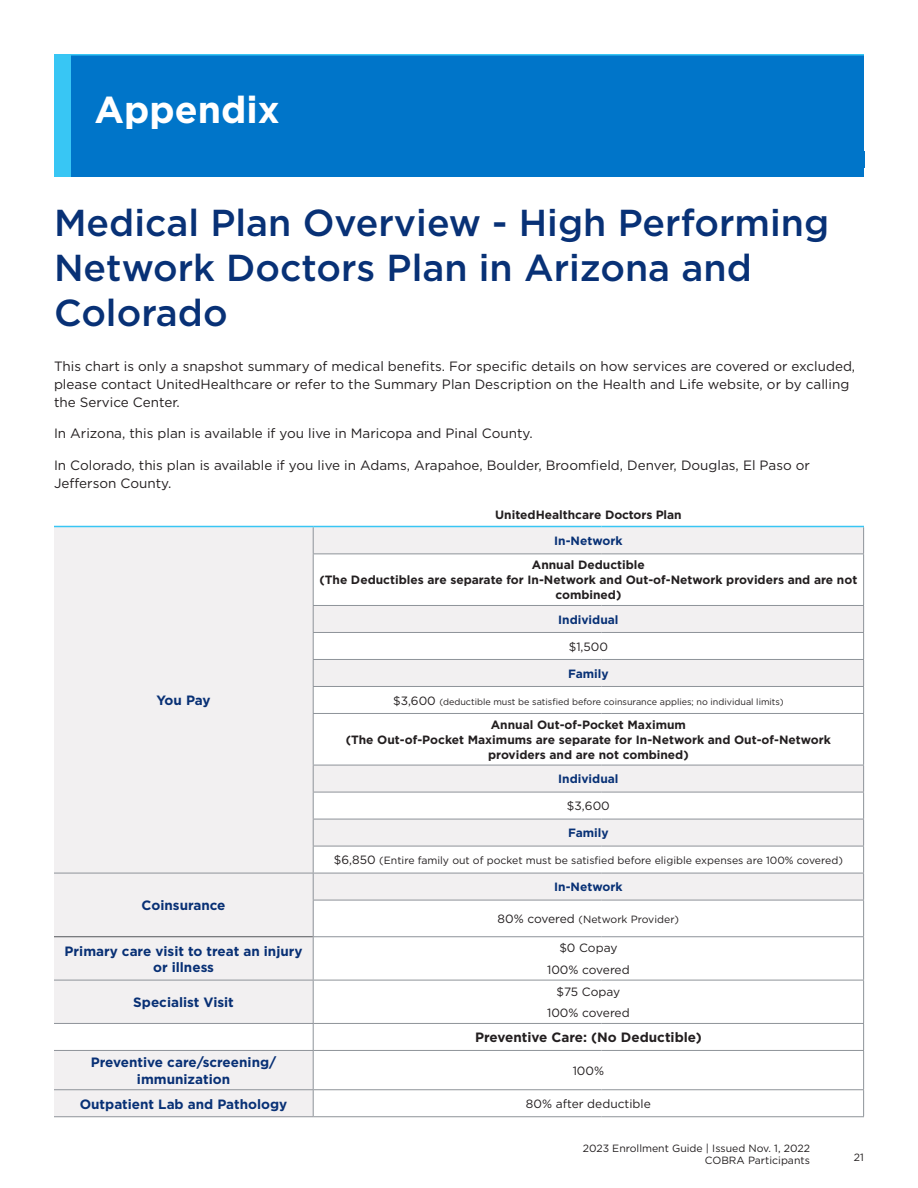
<style>
.page{position:relative;width:918px;height:1188px;background:#fff}
.page>*{position:absolute;margin:0;border:0;box-sizing:border-box;transform-origin:0 0}
.t1{font:500 37.5px/45px "Gotham";color:#083176}
.t2{font:700 37.5px "Gotham";color:#fff}
.t3{font:13.5px/18px "Gotham";color:#231f20}
.t4{font:700 13.5px/16.5px "Gotham";color:#083075;text-align:center}
.t5{font:700 13.5px "Gotham";color:#231f20}
.t6{font:700 13.5px "Gotham";color:#083176}
.t7{font:700 12px/15px "Gotham";color:#231f20;text-align:center}
.t8{font:12px/21.8px "Gotham";color:#231f20;text-align:center}
.t9{font:700 12px "Gotham";color:#083176}
.t10{font:10.5px/12px "Gotham";color:#231f20;text-align:right}
.t11{font:9px "Gotham";color:#231f20}
.s1{font-size:12px}
</style>
<div class="page">
<div style="left:54px;top:54px;width:810px;height:122px;background:#0075c9"></div>
<hr style="left:54px;top:54px;width:810px;height:2px;background:#38c6f4">
<svg style="left:54px;top:527px;width:809px;height:589px;fill:#f2f0f1"></svg>
<svg style="left:314px;top:606px;width:549px;height:186px"></svg>
<svg style="left:314px;top:820px;width:549px;height:80px;fill:#f2f0f1"></svg>
<div style="left:54px;top:873px;width:259px;height:64px;background:#f2f0f1"></div>
<hr style="left:313px;top:714px;width:1px;height:51px;background:#8e9399">
<hr style="left:313px;top:900px;width:289px;height:1px;background:#8e9399">
<hr style="left:602px;top:900px;width:262px;height:1px;background:#8e9399">
<hr style="left:313px;top:936px;width:289px;height:1px;background:#8e9399">
<hr style="left:602px;top:936px;width:262px;height:1px;background:#8e9399">
<hr style="left:54px;top:936px;width:259px;height:1px;background:#53565a">
<svg style="left:313px;top:527px;width:1px;height:27px"></svg>
<svg style="left:863px;top:527px;width:1px;height:27px"></svg>
<hr style="left:313px;top:554px;width:289px;height:1px;background:#8e9399">
<hr style="left:313px;top:554px;width:1px;height:51px;background:#8e9399">
<hr style="left:602px;top:554px;width:262px;height:1px;background:#8e9399">
<hr style="left:863px;top:554px;width:1px;height:51px;background:#8e9399">
<hr style="left:313px;top:605px;width:289px;height:1px;background:#8e9399">
<hr style="left:602px;top:605px;width:262px;height:1px;background:#8e9399">
<hr style="left:313px;top:873px;width:289px;height:1px;background:#8e9399">
<hr style="left:602px;top:873px;width:262px;height:1px;background:#8e9399">
<hr style="left:313px;top:980px;width:289px;height:1px;background:#8e9399">
<hr style="left:602px;top:980px;width:262px;height:1px;background:#8e9399">
<hr style="left:313px;top:1050px;width:289px;height:1px;background:#8e9399">
<hr style="left:602px;top:1050px;width:262px;height:1px;background:#8e9399">
<hr style="left:313px;top:632px;width:289px;height:1px;background:#8e9399">
<hr style="left:602px;top:632px;width:262px;height:1px;background:#8e9399">
<hr style="left:313px;top:659px;width:289px;height:1px;background:#8e9399">
<hr style="left:602px;top:659px;width:262px;height:1px;background:#8e9399">
<hr style="left:313px;top:686px;width:289px;height:1px;background:#8e9399">
<svg style="left:313px;top:606px;width:1px;height:107px"></svg>
<hr style="left:602px;top:686px;width:262px;height:1px;background:#8e9399">
<svg style="left:863px;top:606px;width:1px;height:107px"></svg>
<hr style="left:313px;top:713px;width:289px;height:1px;background:#8e9399">
<hr style="left:602px;top:713px;width:262px;height:1px;background:#8e9399">
<hr style="left:863px;top:714px;width:1px;height:51px;background:#8e9399">
<hr style="left:313px;top:765px;width:289px;height:1px;background:#8e9399">
<hr style="left:602px;top:765px;width:262px;height:1px;background:#8e9399">
<hr style="left:313px;top:792px;width:289px;height:1px;background:#8e9399">
<hr style="left:602px;top:792px;width:262px;height:1px;background:#8e9399">
<hr style="left:54px;top:873px;width:259px;height:1px;background:#8e9399">
<hr style="left:313px;top:819px;width:289px;height:1px;background:#8e9399">
<hr style="left:602px;top:819px;width:262px;height:1px;background:#8e9399">
<hr style="left:313px;top:846px;width:289px;height:1px;background:#8e9399">
<hr style="left:602px;top:846px;width:262px;height:1px;background:#8e9399">
<hr style="left:54px;top:980px;width:259px;height:1px;background:#8e9399">
<hr style="left:54px;top:1050px;width:259px;height:1px;background:#8e9399">
<hr style="left:54px;top:1089px;width:259px;height:1px;background:#8e9399">
<hr style="left:54px;top:1116px;width:259px;height:1px;background:#8e9399">
<svg style="left:313px;top:765px;width:1px;height:135px"></svg>
<svg style="left:863px;top:765px;width:1px;height:135px"></svg>
<hr style="left:313px;top:900px;width:1px;height:36px;background:#8e9399">
<hr style="left:863px;top:900px;width:1px;height:36px;background:#8e9399">
<hr style="left:313px;top:937px;width:1px;height:43px;background:#8e9399">
<hr style="left:863px;top:937px;width:1px;height:43px;background:#8e9399">
<hr style="left:313px;top:980px;width:1px;height:43px;background:#8e9399">
<hr style="left:863px;top:980px;width:1px;height:43px;background:#8e9399">
<svg style="left:54px;top:1023px;width:810px;height:27px"></svg>
<hr style="left:313px;top:1051px;width:1px;height:38px;background:#8e9399">
<hr style="left:863px;top:1051px;width:1px;height:38px;background:#8e9399">
<hr style="left:313px;top:1089px;width:289px;height:1px;background:#8e9399">
<svg style="left:313px;top:1090px;width:1px;height:26px"></svg>
<hr style="left:602px;top:1089px;width:262px;height:1px;background:#8e9399">
<svg style="left:863px;top:1090px;width:1px;height:26px"></svg>
<hr style="left:54px;top:526px;width:259px;height:1px;background:#38c6f4">
<hr style="left:313px;top:526px;width:289px;height:1px;background:#38c6f4">
<hr style="left:602px;top:526px;width:262px;height:1px;background:#38c6f4">
<hr style="left:313px;top:1116px;width:289px;height:1px;background:#8e9399">
<hr style="left:602px;top:1116px;width:262px;height:1px;background:#8e9399">
<div style="left:54px;top:54px;width:16px;height:123px;background:#38c6f4"></div>
<h1 class="t2" style="left:94px;top:85px;width:187px">Appendix</h1>
<h1 class="t1" style="left:54px;top:199px;width:777px">Medical Plan Overview - High Performing<br>Network Doctors Plan in Arizona and<br>Colorado</h1>
<p class="t3" style="left:54px;top:356px;width:803px">This chart is only a snapshot summary of medical benefits. For specific details on how services are covered or excluded, please contact UnitedHealthcare or refer to the Summary Plan Description on the Health and Life website, or by calling the Service Center.</p>
<p class="t3" style="left:54px;top:424px;width:480px">In Arizona, this plan is available if you live in Maricopa and Pinal County.</p>
<p class="t3" style="left:54px;top:455px;width:758px">In Colorado, this plan is available if you live in Adams, Arapahoe, Boulder, Broomfield, Denver, Douglas, El Paso or<br>Jefferson County.</p>
<p class="t7" style="left:495px;top:507px;width:188px">UnitedHealthcare Doctors Plan</p>
<p class="t4" style="left:156px;top:692px;width:56px">You Pay</p>
<p class="t4" style="left:142px;top:897px;width:85px">Coinsurance</p>
<p class="t9" style="left:554px;top:533px;width:70px">In-Network</p>
<p class="t7" style="left:320px;top:558px;width:539px">Annual Deductible<br>(The Deductibles are separate for In-Network and Out-of-Network providers and are not combined)</p>
<p class="t9" style="left:558px;top:612px;width:62px">Individual</p>
<p class="t8" style="left:569px;top:635px;width:41px">$1,500</p>
<p class="t9" style="left:568px;top:666px;width:42px">Family</p>
<p class="t11" style="left:393px;top:696px;width:392px"><span class="s1">$3,600</span> (deductible must be satisfied before coinsurance applies; no individual limits)</p>
<p class="t7" style="left:346px;top:717px;width:487px">Annual Out-of-Pocket Maximum<br>(The Out-of-Pocket Maximums are separate for In-Network and Out-of-Network providers and are not combined)</p>
<p class="t9" style="left:558px;top:771px;width:62px">Individual</p>
<p class="t8" style="left:567px;top:795px;width:44px">$3,600</p>
<p class="t9" style="left:568px;top:825px;width:42px">Family</p>
<p class="t10" style="left:334px;top:854px;width:511px"><span class="s1">$6,850</span> (Entire family out of pocket must be satisfied before eligible expenses are 100% covered)</p>
<p class="t9" style="left:554px;top:879px;width:70px">In-Network</p>
<p class="t10" style="left:498px;top:913px;width:183px"><span class="s1">80% covered</span> (Network Provider)</p>
<p class="t4" style="left:65px;top:942px;width:239px">Primary care visit to treat an injury or illness</p>
<p class="t8" style="left:547px;top:937px;width:84px">$0 Copay<br>100% covered</p>
<p class="t4" style="left:133px;top:994px;width:102px">Specialist Visit</p>
<p class="t8" style="left:547px;top:980px;width:84px">$75 Copay<br>100% covered</p>
<p class="t5" style="left:475px;top:1029px;width:228px">Preventive Care: (No Deductible)</p>
<p class="t4" style="left:91px;top:1054px;width:187px">Preventive care/screening/ immunization</p>
<p class="t8" style="left:573px;top:1060px;width:33px">100%</p>
<p class="t6" style="left:80px;top:1095px;width:209px">Outpatient Lab and Pathology</p>
<p class="t8" style="left:526px;top:1093px;width:126px">80% after deductible</p>
<p class="t10" style="left:583px;top:1143px;width:229px">2023 Enrollment Guide | Issued Nov. 1, 2022<br>COBRA Participants</p>
<p class="t10" style="left:854px;top:1151px;width:12px">21</p>
</div>
